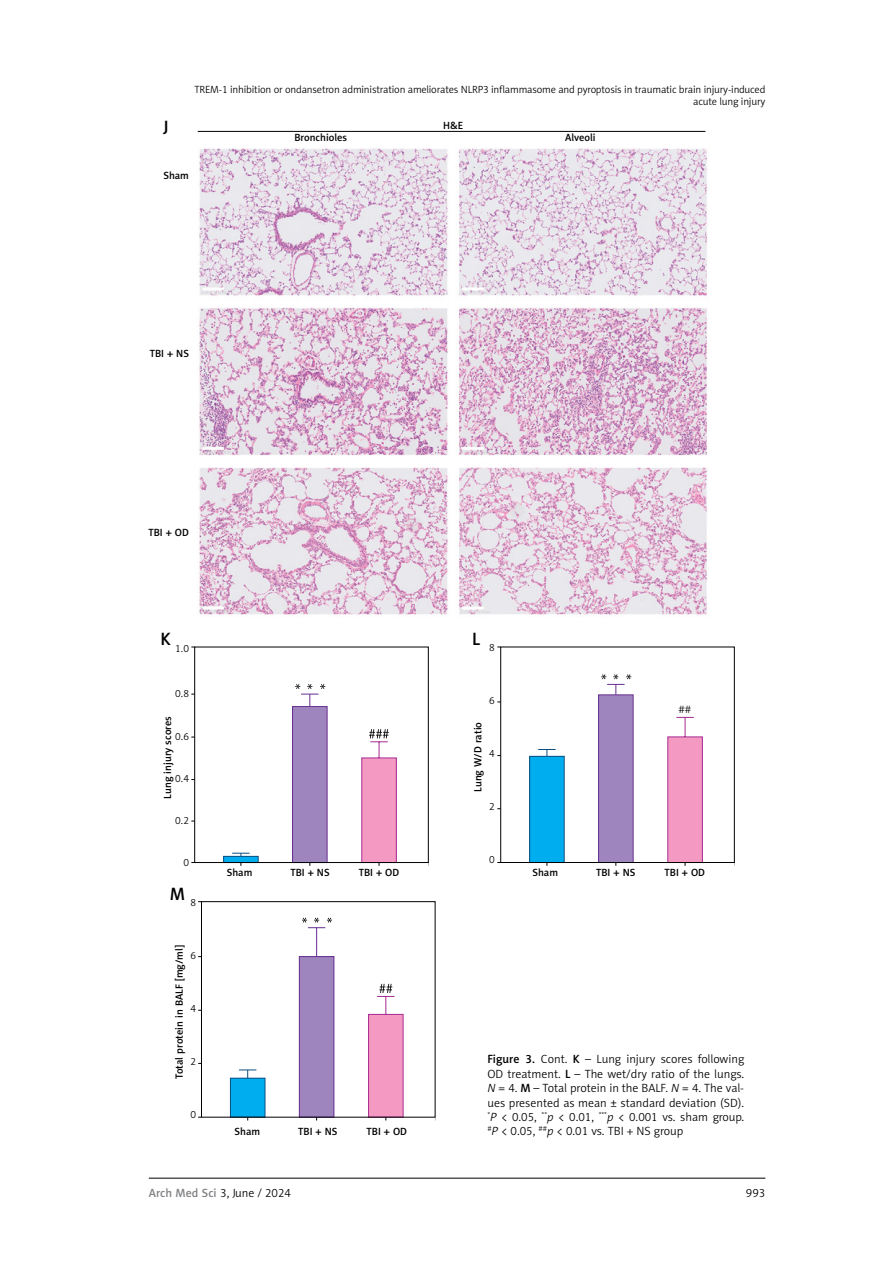
<style>
.page{position:relative;width:893px;height:1263px;background:#fff}
.page>*{position:absolute;margin:0;border:0;box-sizing:border-box;transform-origin:0 0}
.t1{font:18px "Naomi Sans EFN Medium";color:#000}
.t2{font:12px/14.4px "Naomi Sans EFN Light";color:#000;text-align:justify}
.t3{font:10.5px/12.6px "Naomi Sans EFN Light";letter-spacing:-.015em;color:#000;text-align:right}
.t4{font:10.5px "Naomi Sans EFN Medium";color:#000}
.s1{font-family:"Naomi Sans EFN Medium"}
.s2{font-style:italic}
.s3{font-family:"Naomi Sans EFN Medium";color:#808285}
</style>
<div class="page">
<hr style="left:149px;top:1178px;width:616px;height:1px;background:#000">
<img style="left:199px;top:148px;width:509px;height:467px">
<svg style="left:223px;top:853px;width:36px;height:13px"></svg>
<svg style="left:292px;top:684px;width:36px;height:182px;background:#a890c3"></svg>
<svg style="left:361px;top:729px;width:36px;height:137px"></svg>
<div style="left:194px;top:647px;width:235px;height:216px;border:1px solid #000"></div>
<svg style="left:529px;top:749px;width:36px;height:117px;background:#16aee8"></svg>
<svg style="left:598px;top:674px;width:36px;height:192px;background:#a68ec2"></svg>
<svg style="left:667px;top:716px;width:36px;height:150px;background:#f0a3c8"></svg>
<div style="left:500px;top:647px;width:235px;height:216px;border:1px solid #000"></div>
<svg style="left:230px;top:1069px;width:36px;height:51px"></svg>
<svg style="left:299px;top:918px;width:35px;height:202px"></svg>
<svg style="left:368px;top:984px;width:36px;height:136px"></svg>
<div style="left:201px;top:901px;width:234px;height:216px;border:1px solid #000"></div>
<hr style="left:198px;top:131px;width:507px;height:1px;background:#000">
<h1 class="t1" style="left:163px;top:116px;width:7px">J</h1>
<p class="t3" style="left:194px;top:83px;width:572px">TREM-1 inhibition or ondansetron administration ameliorates NLRP3 inflammasome and pyroptosis in traumatic brain injury-induced acute lung injury</p>
<p class="t4" style="left:443px;top:119px;width:22px">H&amp;E</p>
<p class="t4" style="left:294px;top:131px;width:54px">Bronchioles</p>
<p class="t4" style="left:565px;top:131px;width:32px">Alveoli</p>
<p class="t4" style="left:163px;top:169px;width:27px">Sham</p>
<p class="t4" style="left:150px;top:347px;width:41px">TBI + NS</p>
<p class="t4" style="left:148px;top:526px;width:42px">TBI + OD</p>
<h1 class="t1" style="left:161px;top:628px;width:12px">K</h1>
<h1 class="t1" style="left:472px;top:628px;width:10px">L</h1>
<p class="t3" style="left:489px;top:641px;width:7px">8</p>
<p class="t3" style="left:175px;top:642px;width:15px">1.0</p>
<p class="t3" style="left:175px;top:687px;width:15px">0.8</p>
<p class="t3" style="left:175px;top:730px;width:15px">0.6</p>
<p class="t3" style="left:175px;top:772px;width:15px">0.4</p>
<p class="t3" style="left:175px;top:814px;width:15px">0.2</p>
<p class="t3" style="left:183px;top:856px;width:7px">0</p>
<p class="t3" style="left:489px;top:694px;width:7px">6</p>
<p class="t4" style="left:161px;top:799px;width:84px;rotate:-90deg">Lung injury scores</p>
<p class="t4" style="left:472px;top:792px;width:71px;rotate:-90deg">Lung W/D ratio</p>
<p class="t3" style="left:489px;top:747px;width:7px">4</p>
<p class="t3" style="left:489px;top:800px;width:7px">2</p>
<p class="t3" style="left:489px;top:853px;width:7px">0</p>
<p class="t3" style="left:678px;top:703px;width:14px">##</p>
<h1 class="t1" style="left:170px;top:883px;width:17px">M</h1>
<p class="t3" style="left:190px;top:896px;width:7px">8</p>
<p class="t4" style="left:173px;top:1079px;width:136px;rotate:-90deg">Total protein in BALF [mg/ml]</p>
<p class="t3" style="left:190px;top:949px;width:7px">6</p>
<p class="t3" style="left:190px;top:1002px;width:7px">4</p>
<p class="t3" style="left:190px;top:1055px;width:7px">2</p>
<p class="t3" style="left:190px;top:1108px;width:7px">0</p>
<p class="t4" style="left:227px;top:866px;width:27px">Sham</p>
<p class="t4" style="left:290px;top:866px;width:41px">TBI + NS</p>
<p class="t4" style="left:359px;top:866px;width:42px">TBI + OD</p>
<p class="t4" style="left:532px;top:866px;width:27px">Sham</p>
<p class="t4" style="left:596px;top:866px;width:41px">TBI + NS</p>
<p class="t4" style="left:664px;top:866px;width:42px">TBI + OD</p>
<p class="t4" style="left:235px;top:1125px;width:27px">Sham</p>
<p class="t4" style="left:298px;top:1125px;width:41px">TBI + NS</p>
<p class="t4" style="left:367px;top:1125px;width:42px">TBI + OD</p>
<p class="t2" style="left:487px;top:1052px;width:258px"><span class="s1">Figure 3.</span> Cont. <span class="s1">K</span> – Lung injury scores following OD treatment. <span class="s1">L</span> – The wet/dry ratio of the lungs.<br><span class="s2">N</span> = 4. <span class="s1">M</span> – Total protein in the BALF. <span class="s2">N</span> = 4. The val&shy;ues presented as mean ± standard deviation (SD). <sup>*</sup><span class="s2">P</span> &lt; 0.05, <sup>**</sup><span class="s2">p</span> &lt; 0.01, <sup>***</sup><span class="s2">p</span> &lt; 0.001 vs. sham group. <sup>#</sup><span class="s2">P</span> &lt; 0.05, <sup>##</sup><span class="s2">p</span> &lt; 0.01 vs. TBI + NS group</p>
<p class="t2" style="left:149px;top:1186px;width:144px"><span class="s3">Arch Med Sci</span> 3, June / 2024</p>
<p class="t2" style="left:746px;top:1186px;width:21px">993</p>
</div>
